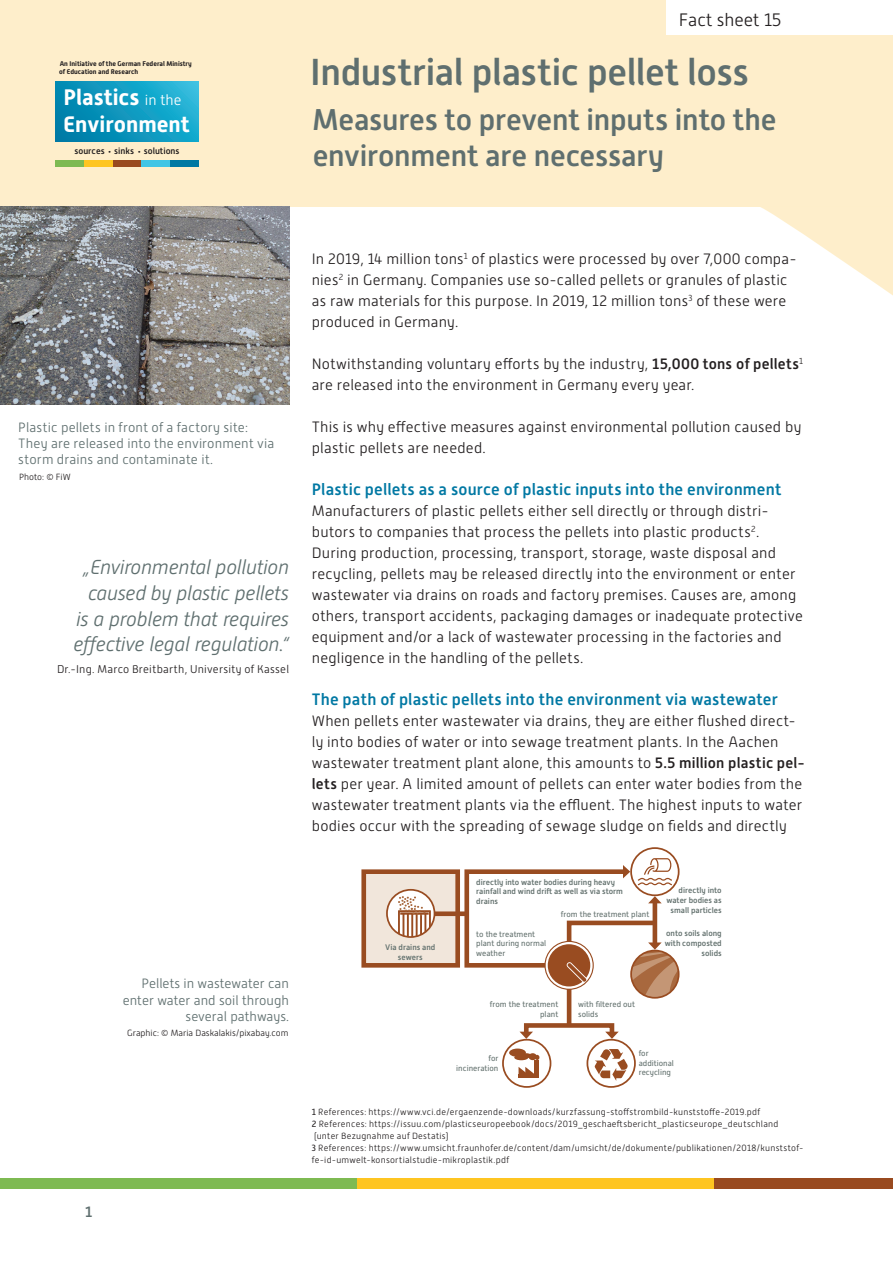
<style>
.page{position:relative;width:893px;height:1263px;background:#fff}
.page>*{position:absolute;margin:0;border:0;box-sizing:border-box;transform-origin:0 0}
.t1{font:500 37.5px "Alwyn New";letter-spacing:-.01em;color:#5f6f6f}
.t2{font:500 30px/36px "Alwyn New";letter-spacing:-.01em;color:#5f6f6f}
.t3{font:700 22.35px/26.8px "Alwyn New";color:#fff}
.Zitat{font:italic 300 20.25px "Alwyn New";letter-spacing:-.01em;color:#5f6f6f}
.t4{font:300 18px "Alwyn New";color:#231f20}
.text{font:500 16.5px "Alwyn New";letter-spacing:.01em;color:#0078a3}
.text-2{font:300 15px/21px "Alwyn New";letter-spacing:.015em;color:#231f20}
.t5{font:500 15px "Alwyn New";color:#5f6f6f}
.Bildüberschrift3{font:300 13.5px/16.2px "Alwyn New";letter-spacing:.005em;color:#5f6f6f}
.Zitat-2{font:300 11.25px "Alwyn New";letter-spacing:.02em;color:#231f20}
.Zitat-3{font:300 9px/12px "Alwyn New";letter-spacing:.03em;color:#231f20}
.Bildunterschrift{font:300 9px "Alwyn New";color:#231f20}
.t6{font:500 9px "Alwyn New";color:#231f20}
.t7{font:500 8.1px/9.6px "Alwyn New";color:#63716e;text-align:right}
.t8{font:8.1px/9.6px "Alwyn New";color:#63716e}
.t9{font:700 6.9px/8.2px "Alwyn New";color:#231f20}
.s1{font-weight:300;font-size:14.7px}
.s2{font-weight:500}
.s3{font-weight:400}
</style>
<div class="page">
<div style="left:0;top:0;width:893px;height:207px;background:#feeec9"></div>
<div style="left:0;top:1178px;width:357px;height:10px;background:#7eba52"></div>
<div style="left:357px;top:1178px;width:357px;height:10px;background:#fec521"></div>
<div style="left:714px;top:1178px;width:179px;height:10px;background:#994a1f"></div>
<svg style="left:56px;top:81px;width:142px;height:60px;background:#0f99c0"></svg>
<div style="left:56px;top:160px;width:28px;height:6px;background:#7eba52"></div>
<div style="left:84px;top:160px;width:29px;height:6px;background:#fec521"></div>
<div style="left:113px;top:160px;width:28px;height:6px;background:#994a1f"></div>
<div style="left:141px;top:160px;width:29px;height:6px;background:#41c5e5"></div>
<div style="left:170px;top:160px;width:28px;height:6px;background:#0078a3"></div>
<div style="left:666px;top:0;width:227px;height:35px;background:#fff"></div>
<svg style="left:761px;top:207px;width:132px;height:89px"></svg>
<img style="left:0;top:207px;width:289px;height:197px">
<div style="left:364px;top:872px;width:94px;height:93px;background:#f1e6db"></div>
<div style="left:361px;top:869px;width:99px;height:99px;border:5px solid #994c21"></div>
<svg style="left:595px;top:1049px;width:33px;height:32px"></svg>
<div style="left:586px;top:1039px;width:50px;height:49px;border:2px solid #994c21;border-radius:50%"></div>
<hr style="left:535px;top:1060px;width:4px;height:18px;background:#994c21">
<div style="left:509px;top:1048px;width:17px;height:9px;background:#994c21;border-radius:50%"></div>
<svg style="left:514px;top:1053px;width:25px;height:7px"></svg>
<hr style="left:518px;top:1074px;width:17px;height:4px;background:#994c21">
<svg style="left:519px;top:1067px;width:16px;height:7px"></svg>
<div style="left:502px;top:1039px;width:49px;height:49px;border:2px solid #994c21;border-radius:50%"></div>
<hr style="left:567px;top:989px;width:4px;height:36px;background:#994c21">
<div style="left:524px;top:1023px;width:90px;height:13px;border:5px solid #994c21"></div>
<svg style="left:520px;top:1032px;width:13px;height:7px"></svg>
<svg style="left:605px;top:1032px;width:14px;height:7px"></svg>
<svg style="left:462px;top:858px;width:217px;height:140px"></svg>
<div style="left:387px;top:890px;width:47px;height:47px;background:#fff;border-radius:50%"></div>
<svg style="left:398px;top:896px;width:33px;height:41px"></svg>
<div style="left:386px;top:889px;width:49px;height:49px;border:2px solid #994c21;border-radius:50%"></div>
<div style="left:434px;top:911px;width:34px;height:5px;background:#994c21"></div>
<p class="t9" style="left:59px;top:59px;width:134px">An Initiative of the German Federal Ministry of Education and Research</p>
<p class="t3" style="left:64px;top:84px;width:128px">Plastics <span class="s1">in the<br></span>Environment</p>
<p class="t6" style="left:74px;top:146px;width:32px">sources</p>
<p class="t6" style="left:114px;top:146px;width:21px">sinks</p>
<p class="t6" style="left:144px;top:146px;width:37px">solutions</p>
<p class="t4" style="left:679px;top:10px;width:104px">Fact sheet 15</p>
<p class="t1" style="left:310px;top:51px;width:440px">Industrial plastic pellet loss</p>
<p class="t2" style="left:313px;top:101px;width:465px">Measures to prevent inputs into the environment are necessary</p>
<p class="Bildüberschrift3" style="left:18px;top:419px;width:231px">Plastic pellets in front of a factory site:</p>
<p class="Bildüberschrift3" style="left:18px;top:435px;width:258px">They are released into the environment via storm drains and contaminate it.</p>
<p class="Bildunterschrift" style="left:19px;top:472px;width:53px">Photo: © FiW</p>
<p class="Zitat" style="left:83px;top:556px;width:208px">„Environmental pollution</p>
<p class="Zitat" style="left:88px;top:581px;width:202px">caused by plastic pellets</p>
<p class="Zitat" style="left:76px;top:607px;width:214px">is a problem that requires</p>
<p class="Zitat" style="left:73px;top:633px;width:217px">effective legal regulation.“</p>
<p class="Zitat-2" style="left:57px;top:663px;width:234px">Dr.-Ing. Marco Breitbarth, University of Kassel</p>
<p class="Bildüberschrift3" style="left:141px;top:976px;width:149px">Pellets in wastewater can</p>
<p class="Bildüberschrift3" style="left:123px;top:992px;width:168px;text-align:right">enter water and soil through several pathways.</p>
<p class="Bildunterschrift" style="left:127px;top:1027px;width:163px">Graphic: © Maria Daskalakis/pixabay.com</p>
<p class="t5" style="left:85px;top:1203px;width:9px">1</p>
<p class="text-2" style="left:312px;top:248px;width:486px">In 2019, 14 million tons<sup>1</sup> of plastics were processed by over 7,000 compa&shy;nies<sup>2</sup> in Germany. Companies use so-called pellets or granules of plastic as raw materials for this purpose. In 2019, 12 million tons<sup>3</sup> of these were produced in Germany.</p>
<p class="text-2" style="left:312px;top:353px;width:493px">Notwithstanding voluntary efforts by the industry, <span class="s2">15,000 tons of pellets</span><sup>1 </sup>are released into the environment in Germany every year.</p>
<p class="text-2" style="left:312px;top:416px;width:491px">This is why effective measures against environmental pollution caused by plastic pellets are needed.</p>
<p class="text" style="left:312px;top:480px;width:471px">Plastic pellets as a source of plastic inputs into the environment</p>
<p class="text-2" style="left:312px;top:500px;width:493px">Manufacturers of plastic pellets either sell directly or through distri&shy;butors to companies that process the pellets into plastic products<sup>2</sup>.<br>During production, processing, transport, storage, waste disposal and recycling, pellets may be released directly into the environment or enter wastewater via drains on roads and factory premises. Causes are, among others, transport accidents, packaging damages or inadequate protective equipment and/or a lack of wastewater processing in the factories and negligence in the handling of the pellets.</p>
<p class="text" style="left:312px;top:690px;width:468px">The path of plastic pellets into the environment via wastewater</p>
<p class="text-2" style="left:312px;top:710px;width:495px">When pellets enter wastewater via drains, they are either flushed direct&shy;ly into bodies of water or into sewage treatment plants. In the Aachen wastewater treatment plant alone, this amounts to <span class="s2">5.5 million plastic pel&shy;lets</span> per year. A limited amount of pellets can enter water bodies from the wastewater treatment plants via the effluent. The highest inputs to water bodies occur with the spreading of sewage sludge on fields and directly</p>
<p class="t7" style="left:385px;top:942px;width:52px;text-align:center">Via drains and sewers</p>
<p class="t7" style="left:476px;top:877px;width:148px;text-align:left">directly into water bodies during heavy rainfall and wind drift as well as via storm drains</p>
<p class="t7" style="left:666px;top:886px;width:57px">directly into water bodies as small particles</p>
<p class="t7" style="left:665px;top:929px;width:59px">onto soils along with composted solids</p>
<p class="t8" style="left:561px;top:909px;width:90px">from the treatment plant</p>
<p class="t8" style="left:476px;top:929px;width:71px">to the treatment plant during normal weather</p>
<p class="t8" style="left:578px;top:1000px;width:58px">with filtered out solids</p>
<p class="t8" style="left:490px;top:1000px;width:70px;text-align:right">from the treatment plant</p>
<p class="t8" style="left:456px;top:1054px;width:44px;text-align:right">for incineration</p>
<p class="t8" style="left:639px;top:1048px;width:37px">for additional recycling</p>
<p class="Zitat-3" style="left:312px;top:1106px;width:450px"><span class="s3">1</span> References: https://www.vci.de/ergaenzende-downloads/kurzfassung-stoffstrombild-kunststoffe-2019.pdf</p>
<p class="Zitat-3" style="left:312px;top:1118px;width:468px"><span class="s3">2</span> References: https://issuu.com/plasticseuropeebook/docs/2019_geschaeftsbericht_plasticseurope_deutschland (unter Bezugnahme auf Destatis)</p>
<p class="Zitat-3" style="left:312px;top:1142px;width:493px"><span class="s3">3</span> References: https://www.umsicht.fraunhofer.de/content/dam/umsicht/de/dokumente/publikationen/2018/kunststof&shy;fe-id-umwelt-konsortialstudie-mikroplastik.pdf</p>
</div>
